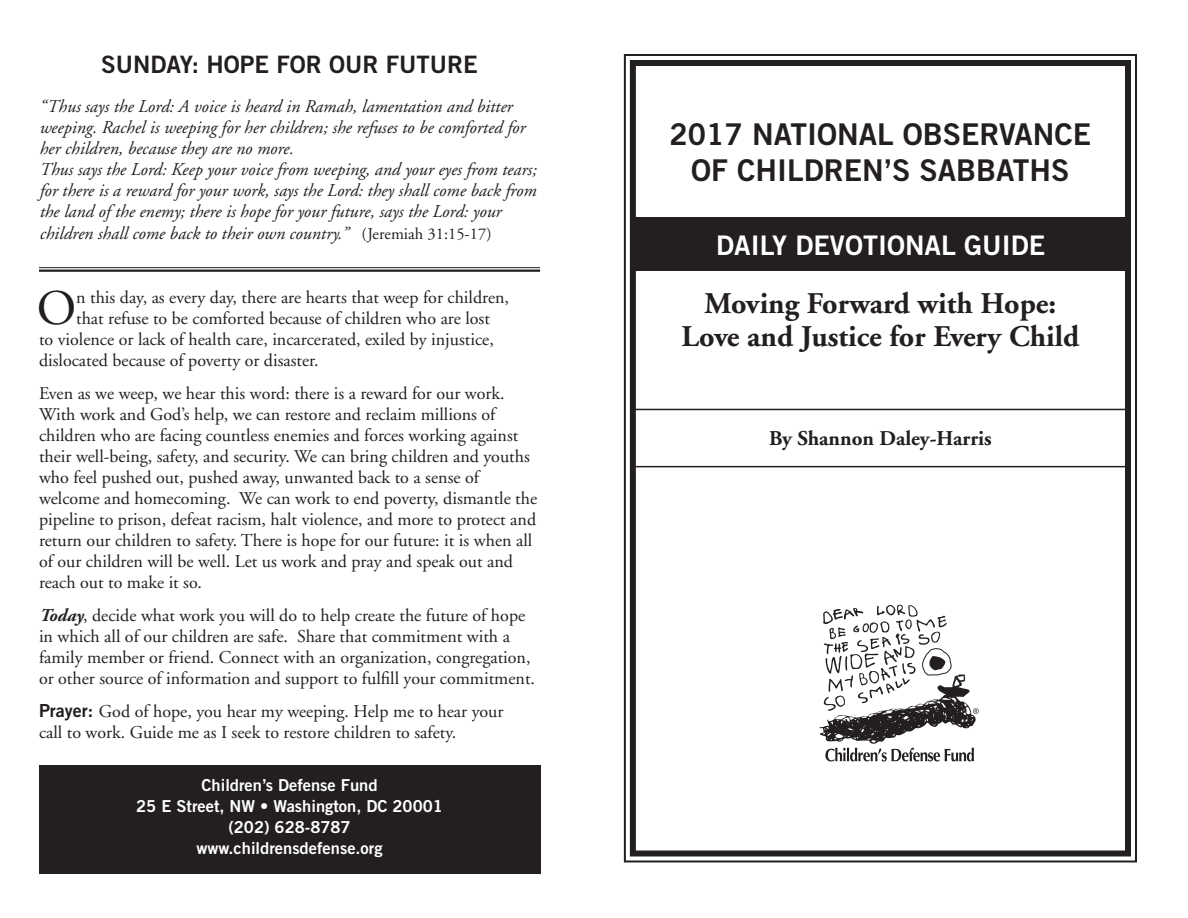
<style>
.page{position:relative;width:1188px;height:918px;background:#fff}
.page>*{position:absolute;margin:0;border:0;box-sizing:border-box;transform-origin:0 0}
.t1{font:49.65px "Adobe Garamond";color:#231f20}
.t2{font:700 30px "Adobe Garamond";color:#231f20}
.t3{font:30px/36px "Trade Gothic Bold Two";color:#231f20;text-align:center}
.t4{font:27px "Trade Gothic Bold Two";color:#fff}
.t5{font:24px "Trade Gothic Bold Two";color:#231f20}
.t6{font:700 21px "Adobe Garamond";color:#231f20}
.t7{font:18px/21px "Adobe Garamond";color:#231f20}
.t8{font:italic 18px/21.1px "Adobe Garamond";color:#231f20}
.t9{font:16.5px "Trade Gothic Bold Two";color:#fff}
.s1{font-style:normal;font-size:16.5px}
.s2{font-weight:700;font-style:italic}
.s3{font-family:"Trade Gothic Bold Two"}
</style>
<div class="page">
<svg style="left:623px;top:54px;width:514px;height:809px"></svg>
<div style="left:630px;top:60px;width:501px;height:796px;border:6px solid #231f20"></div>
<div style="left:633px;top:217px;width:496px;height:53px;background:#231f20"></div>
<svg style="left:819px;top:605px;width:160px;height:156px"></svg>
<hr style="left:39px;top:267px;width:501px;height:1px;background:#231f20">
<hr style="left:39px;top:270px;width:501px;height:2px;background:#231f20">
<hr style="left:633px;top:409px;width:496px;height:1px;background:#231f20">
<hr style="left:633px;top:466px;width:495px;height:1px;background:#231f20">
<div style="left:39px;top:766px;width:501px;height:108px;background:#231f20"></div>
<p class="t5" style="left:101px;top:50px;width:378px">SUNDAY: HOPE FOR OUR FUTURE</p>
<p class="t8" style="left:39px;top:97px;width:487px">“Thus says the Lord: A voice is heard in Ramah, lamentation and bitter weeping. Rachel is weeping for her children; she refuses to be comforted for her children, because they are no more.</p>
<p class="t8" style="left:39px;top:160px;width:499px">Thus says the Lord: Keep your voice from weeping, and your eyes from tears; for there is a reward for your work, says the Lord: they shall come back from the land of the enemy; there is hope for your future, says the Lord: your children shall come back to their own country.” <span class="s1">(Jeremiah 31:15-17)</span></p>
<p class="t1" style="left:37px;top:282px;width:41px">O</p>
<p class="t7" style="left:76px;top:288px;width:434px">n this day, as every day, there are hearts that weep for children,</p>
<p class="t7" style="left:76px;top:309px;width:415px">that refuse to be comforted because of children who are lost</p>
<p class="t7" style="left:39px;top:330px;width:456px">to violence or lack of health care, incarcerated, exiled by injustice,</p>
<p class="t7" style="left:39px;top:351px;width:281px">dislocated because of poverty or disaster.</p>
<p class="t7" style="left:39px;top:384px;width:500px">Even as we weep, we hear this word: there is a reward for our work.<br>With work and God’s help, we can restore and reclaim millions of children who are facing countless enemies and forces working against their well-being, safety, and security. We can bring children and youths who feel pushed out, pushed away, unwanted back to a sense of welcome and homecoming. We can work to end poverty, dismantle the pipeline to prison, defeat racism, halt violence, and more to protect and return our children to safety. There is hope for our future: it is when all of our children will be well. Let us work and pray and speak out and reach out to make it so.</p>
<p class="t7" style="left:39px;top:606px;width:498px"><span class="s2">Today</span>, decide what work you will do to help create the future of hope in which all of our children are safe. Share that commitment with a family member or friend. Connect with an organization, congregation, or other source of information and support to fulfill your commitment.</p>
<p class="t7" style="left:39px;top:702px;width:466px"><span class="s3">Prayer:</span> God of hope, you hear my weeping. Help me to hear your call to work. Guide me as I seek to restore children to safety.</p>
<p class="t9" style="left:202px;top:775px;width:178px">Children’s Defense Fund</p>
<p class="t9" style="left:136px;top:796px;width:308px">25 E Street, NW • Washington, DC 20001</p>
<p class="t9" style="left:228px;top:817px;width:124px">(202) 628-8787</p>
<p class="t9" style="left:197px;top:838px;width:188px">www.childrensdefense.org</p>
<p class="t3" style="left:670px;top:116px;width:423px">2017 NATIONAL OBSERVANCE<br>OF CHILDREN’S SABBATHS</p>
<p class="t4" style="left:716px;top:228px;width:331px">DAILY DEVOTIONAL GUIDE</p>
<p class="t2" style="left:704px;top:287px;width:353px">Moving Forward with Hope:</p>
<p class="t2" style="left:682px;top:320px;width:399px">Love and Justice for Every Child</p>
<p class="t6" style="left:769px;top:427px;width:224px">By Shannon Daley-Harris</p>
</div>
